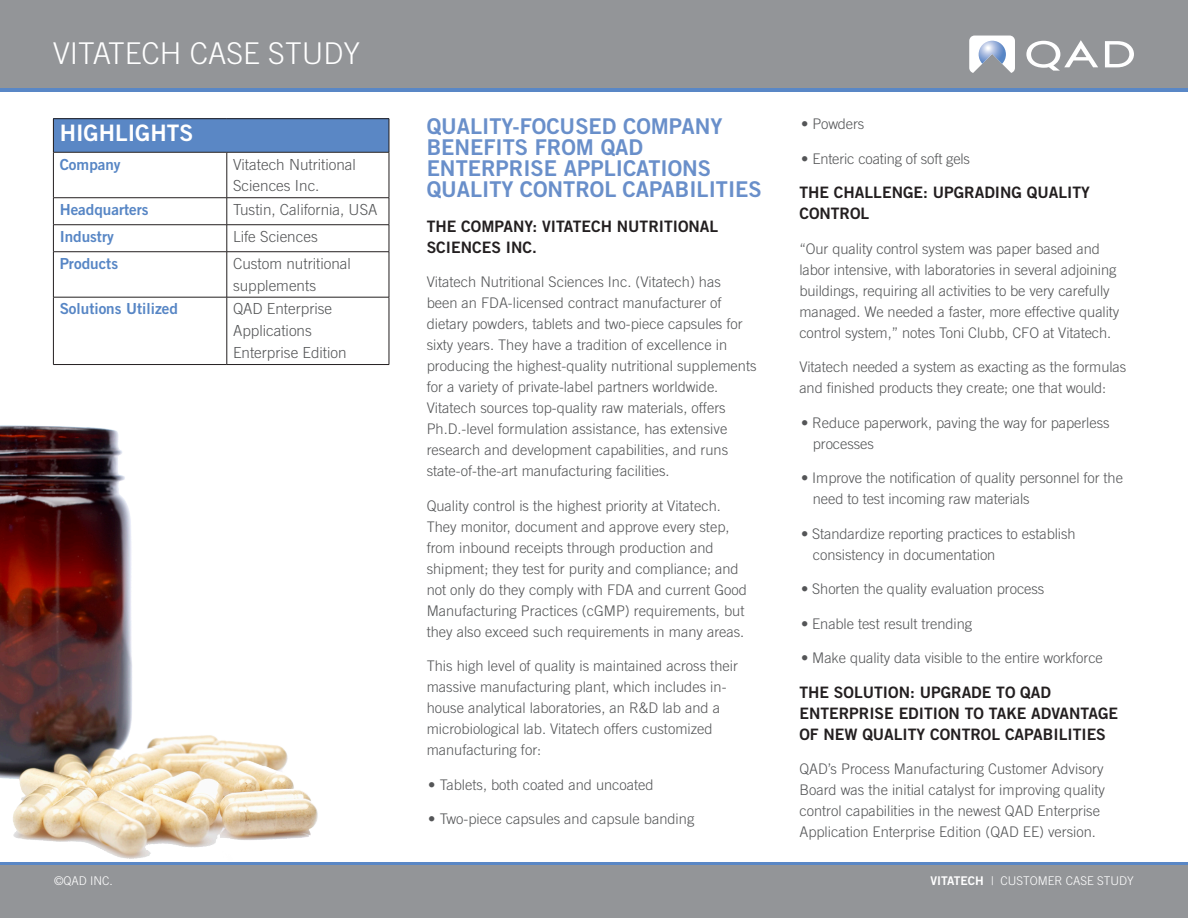
<style>
.page{position:relative;width:1188px;height:918px;background:#fff}
.page>*{position:absolute;margin:0;border:0;box-sizing:border-box;transform-origin:0 0}
.t1{font:300 30px "Trade Gothic LT Std";color:#fff}
.t2{font:22.65px "Trade Gothic LT Std Bd 2";color:#fff}
.Normal_Body{font:21.75px/21px "Trade Gothic LT Std Bd 2";color:#698fca}
.Normal_Body-2{font:15.75px/21px "Trade Gothic LT Std Bd 2";color:#231f20}
.Normal_Body-3{font:300 15.3px/21.9px "Trade Gothic LT Std";color:#545557}
.t3{font:15.3px "Trade Gothic LT Std Bd 2";color:#5786c5}
.Normal_Body-4{font:300 14.7px/21px "Trade Gothic LT Std";color:#545557}
.t4{font:300 12px "Trade Gothic LT Std";color:#fff}
.s1{font-family:"Trade Gothic LT Std Bd 2";font-weight:400}
</style>
<div class="page">
<div style="left:0;top:862px;width:1188px;height:17px;background:#5987c6"></div>
<div style="left:0;top:865px;width:1188px;height:53px;background:#939598"></div>
<div style="left:0;top:75px;width:1188px;height:17px;background:#5987c6"></div>
<div style="left:0;top:0;width:1188px;height:88px;background:#939598"></div>
<svg style="left:1105px;top:41px;width:29px;height:26px"></svg>
<svg style="left:1026px;top:40px;width:72px;height:31px"></svg>
<svg style="left:969px;top:36px;width:46px;height:37px"></svg>
<div style="left:53px;top:119px;width:336px;height:33px;background:#5a87c5"></div>
<hr style="left:53px;top:118px;width:174px;height:1px;background:#231f20">
<hr style="left:53px;top:119px;width:1px;height:33px;background:#231f20">
<hr style="left:227px;top:118px;width:162px;height:1px;background:#231f20">
<hr style="left:389px;top:119px;width:1px;height:33px;background:#231f20">
<hr style="left:53px;top:152px;width:174px;height:1px;background:#231f20">
<hr style="left:53px;top:152px;width:1px;height:46px;background:#231f20">
<hr style="left:227px;top:152px;width:162px;height:1px;background:#231f20">
<hr style="left:227px;top:152px;width:1px;height:46px;background:#231f20">
<hr style="left:389px;top:152px;width:1px;height:46px;background:#231f20">
<hr style="left:53px;top:197px;width:174px;height:1px;background:#231f20">
<hr style="left:227px;top:197px;width:162px;height:1px;background:#231f20">
<hr style="left:53px;top:224px;width:174px;height:1px;background:#231f20">
<svg style="left:53px;top:198px;width:1px;height:53px"></svg>
<hr style="left:227px;top:224px;width:162px;height:1px;background:#231f20">
<svg style="left:227px;top:198px;width:1px;height:53px"></svg>
<svg style="left:389px;top:198px;width:1px;height:54px"></svg>
<hr style="left:53px;top:251px;width:174px;height:1px;background:#231f20">
<hr style="left:53px;top:252px;width:1px;height:45px;background:#231f20">
<hr style="left:227px;top:251px;width:162px;height:1px;background:#231f20">
<hr style="left:227px;top:252px;width:1px;height:45px;background:#231f20">
<hr style="left:389px;top:252px;width:1px;height:45px;background:#231f20">
<hr style="left:53px;top:297px;width:174px;height:1px;background:#231f20">
<hr style="left:53px;top:297px;width:1px;height:67px;background:#231f20">
<hr style="left:227px;top:297px;width:162px;height:1px;background:#231f20">
<hr style="left:227px;top:297px;width:1px;height:67px;background:#231f20">
<hr style="left:389px;top:297px;width:1px;height:67px;background:#231f20">
<hr style="left:53px;top:364px;width:174px;height:1px;background:#231f20">
<hr style="left:227px;top:364px;width:162px;height:1px;background:#231f20">
<img style="left:0;top:425px;width:318px;height:434px">
<p class="t1" style="left:53px;top:36px;width:308px">VITATECH CASE STUDY</p>
<p class="t2" style="left:60px;top:119px;width:135px">HIGHLIGHTS</p>
<p class="t3" style="left:60px;top:155px;width:63px">Company</p>
<p class="Normal_Body-3" style="left:233px;top:153px;width:124px">Vitatech Nutritional<br>Sciences Inc.</p>
<p class="t3" style="left:60px;top:200px;width:91px">Headquarters</p>
<p class="Normal_Body-3" style="left:233px;top:198px;width:146px">Tustin, California, USA</p>
<p class="t3" style="left:60px;top:227px;width:56px">Industry</p>
<p class="Normal_Body-3" style="left:233px;top:225px;width:86px">Life Sciences</p>
<p class="t3" style="left:60px;top:254px;width:60px">Products</p>
<p class="Normal_Body-3" style="left:233px;top:252px;width:119px">Custom nutritional supplements</p>
<p class="t3" style="left:60px;top:300px;width:120px">Solutions Utilized</p>
<p class="Normal_Body-3" style="left:233px;top:298px;width:115px">QAD Enterprise<br>Applications<br>Enterprise Edition</p>
<p class="Normal_Body" style="left:427px;top:116px;width:337px">QUALITY-FOCUSED COMPANY<br>BENEFITS FROM QAD<br>ENTERPRISE APPLICATIONS<br>QUALITY CONTROL CAPABILITIES</p>
<p class="Normal_Body-2" style="left:427px;top:215px;width:293px">THE COMPANY: VITATECH NUTRITIONAL<br>SCIENCES INC.</p>
<p class="Normal_Body-4" style="left:427px;top:271px;width:331px">Vitatech Nutritional Sciences Inc. (Vitatech) has<br>been an FDA-licensed contract manufacturer of dietary powders, tablets and two-piece capsules for sixty years. They have a tradition of excellence in producing the highest-quality nutritional supplements for a variety of private-label partners worldwide.<br>Vitatech sources top-quality raw materials, offers Ph.D.-level formulation assistance, has extensive research and development capabilities, and runs state-of-the-art manufacturing facilities.</p>
<p class="Normal_Body-4" style="left:427px;top:495px;width:322px">Quality control is the highest priority at Vitatech.<br>They monitor, document and approve every step, from inbound receipts through production and shipment; they test for purity and compliance; and not only do they comply with FDA and current Good Manufacturing Practices (cGMP) requirements, but they also exceed such requirements in many areas.</p>
<p class="Normal_Body-4" style="left:427px;top:655px;width:313px">This high level of quality is maintained across their massive manufacturing plant, which includes in&shy;house analytical laboratories, an R&amp;D lab and a microbiological lab. Vitatech offers customized manufacturing for:</p>
<p class="Normal_Body-4" style="left:428px;top:774px;width:227px">• Tablets, both coated and uncoated</p>
<p class="Normal_Body-4" style="left:428px;top:808px;width:268px">• Two-piece capsules and capsule banding</p>
<p class="Normal_Body-4" style="left:801px;top:113px;width:65px">• Powders</p>
<p class="Normal_Body-4" style="left:801px;top:148px;width:171px">• Enteric coating of soft gels</p>
<p class="Normal_Body-2" style="left:799px;top:182px;width:292px">THE CHALLENGE: UPGRADING QUALITY<br>CONTROL</p>
<p class="Normal_Body-4" style="left:799px;top:238px;width:322px">“Our quality control system was paper based and labor intensive, with laboratories in several adjoining buildings, requiring all activities to be very carefully managed. We needed a faster, more effective quality control system,” notes Toni Clubb, CFO at Vitatech.</p>
<p class="Normal_Body-4" style="left:799px;top:356px;width:328px">Vitatech needed a system as exacting as the formulas and finished products they create; one that would:</p>
<p class="Normal_Body-4" style="left:813px;top:412px;width:298px;text-indent:-12px">• Reduce paperwork, paving the way for paperless processes</p>
<p class="Normal_Body-4" style="left:813px;top:467px;width:312px;text-indent:-12px">• Improve the notification of quality personnel for the need to test incoming raw materials</p>
<p class="Normal_Body-4" style="left:813px;top:523px;width:264px;text-indent:-12px">• Standardize reporting practices to establish consistency in documentation</p>
<p class="Normal_Body-4" style="left:801px;top:578px;width:245px">• Shorten the quality evaluation process</p>
<p class="Normal_Body-4" style="left:801px;top:613px;width:173px">• Enable test result trending</p>
<p class="Normal_Body-4" style="left:801px;top:647px;width:303px">• Make quality data visible to the entire workforce</p>
<p class="Normal_Body-2" style="left:799px;top:681px;width:320px">THE SOLUTION: UPGRADE TO QAD<br>ENTERPRISE EDITION TO TAKE ADVANTAGE<br>OF NEW QUALITY CONTROL CAPABILITIES</p>
<p class="Normal_Body-4" style="left:799px;top:758px;width:307px">QAD’s Process Manufacturing Customer Advisory Board was the initial catalyst for improving quality control capabilities in the newest QAD Enterprise Application Enterprise Edition (QAD EE) version.</p>
<p class="t4" style="left:54px;top:873px;width:60px">©QAD INC.</p>
<p class="t4" style="left:931px;top:873px;width:205px"><span class="s1">VITATECH</span> | CUSTOMER CASE STUDY</p>
</div>
